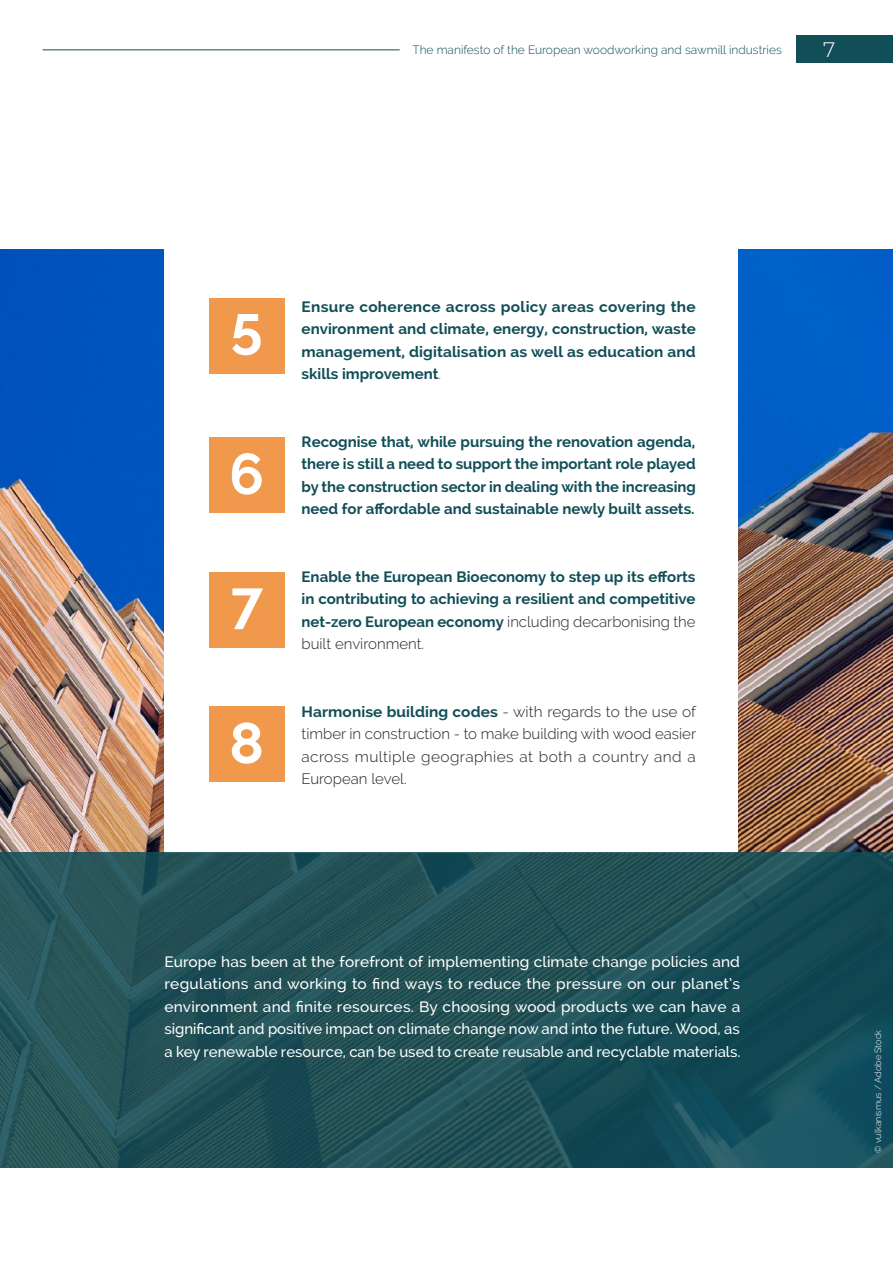
<style>
.page{position:relative;width:893px;height:1263px;background:#fff}
.page>*{position:absolute;margin:0;border:0;box-sizing:border-box;transform-origin:0 0}
.t1{font:700 57.45px "Raleway";color:#fff}
.t2{font:300 21px "Montserrat";color:#fff}
.t3{font:700 15px/22.5px "Raleway";color:#114e58;text-align:justify}
.t4{font:500 15px/22.5px "Raleway";color:#fff;text-align:justify}
.t5{font:300 15px/22.5px "Raleway";letter-spacing:.025em;color:#231f20;text-align:justify}
.t6{font:300 12px "Raleway";color:#114e58}
.t7{font:300 9px "Raleway";color:#fff}
.s1{font-weight:300}
.s2{font-weight:300;color:#231f20}
.s3{font-weight:700;color:#114e58}
</style>
<div class="page">
<img style="left:0;top:250px;width:893px;height:602px">
<div style="left:164px;top:151px;width:573px;height:701px;background:#fff"></div>
<div style="left:209px;top:298px;width:76px;height:75px;background:#f0984b"></div>
<div style="left:209px;top:437px;width:76px;height:76px;background:#f0984b"></div>
<div style="left:209px;top:572px;width:76px;height:76px;background:#f0984b"></div>
<div style="left:209px;top:706px;width:76px;height:76px;background:#f0984b"></div>
<svg style="left:0;top:852px;width:893px;height:315px;background:#1f5057"></svg>
<div style="left:796px;top:35px;width:97px;height:28px;background:#114e58"></div>
<hr style="left:43px;top:49px;width:357px;height:1px;background:#114e58">
<p class="t6" style="left:412px;top:43px;width:371px">The manifesto of the European woodworking and sawmill industries</p>
<h2 class="t2" style="left:823px;top:35px;width:14px">7</h2>
<h1 class="t1" style="left:230px;top:302px;width:34px">5</h1>
<h1 class="t1" style="left:229px;top:441px;width:36px">6</h1>
<h1 class="t1" style="left:230px;top:576px;width:34px">7</h1>
<h1 class="t1" style="left:229px;top:710px;width:36px">8</h1>
<p class="t3" style="left:302px;top:295px;width:396px">Ensure coherence across policy areas covering the environment and climate, energy, construction, waste management, digitalisation as well as education and skills improvement<span class="s1">.</span></p>
<p class="t3" style="left:302px;top:430px;width:396px">Recognise that, while pursuing the renovation agenda, there is still a need to support the important role played by the construction sector in dealing with the increasing need for affordable and sustainable newly built assets.</p>
<p class="t3" style="left:302px;top:565px;width:396px">Enable the European Bioeconomy to step up its efforts in contributing to achieving a resilient and competitive net-zero European economy <span class="s2">including decarbonising the built environment.</span></p>
<p class="t5" style="left:302px;top:700px;width:396px"><span class="s3">Harmonise building codes</span> - with regards to the use of timber in construction - to make building with wood easier across multiple geographies at both a country and a European level.</p>
<p class="t4" style="left:164px;top:950px;width:578px">Europe has been at the forefront of implementing climate change policies and regulations and working to find ways to reduce the pressure on our planet’s environment and finite resources. By choosing wood products we can have a significant and positive impact on climate change now and into the future. Wood, as a key renewable resource, can be used to create reusable and recyclable materials.</p>
<p class="t7" style="left:873px;top:1153px;width:125px;rotate:-90deg">© vulkanismus / Adobe Stock</p>
</div>
